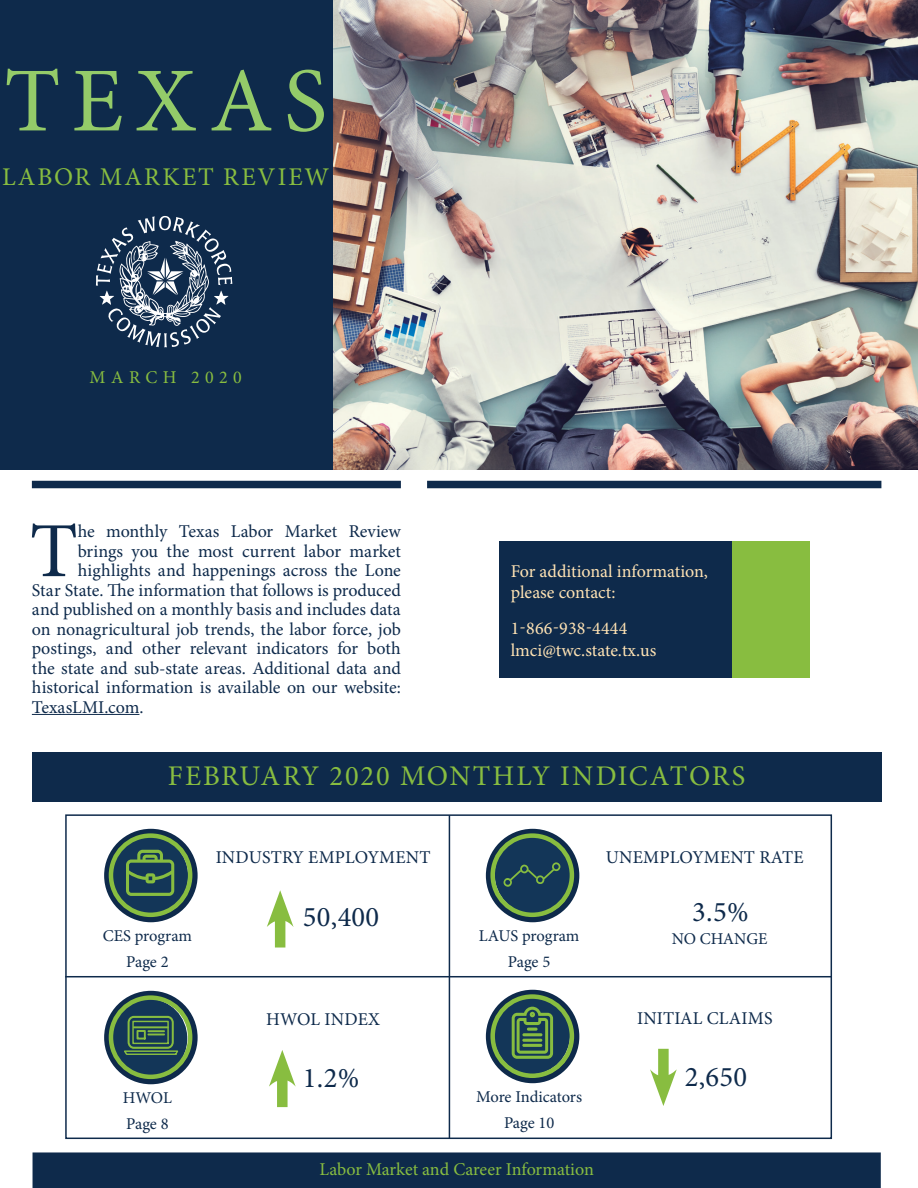
<style>
.page{position:relative;width:918px;height:1188px;background:#fff}
.page>*{position:absolute;margin:0;border:0;box-sizing:border-box;transform-origin:0 0}
.t1{font:91.5px "Minion Pro";letter-spacing:.13em;color:#94cb69}
.t2{font:78px "Minion Pro";color:#0e2a4b}
.t3{font:28.5px "Minion Pro";letter-spacing:.06em;color:#88bd40}
.t4{font:28.5px "Minion Pro";letter-spacing:.01em;color:#0e2a4b}
.t5{font:25.5px "Minion Pro";letter-spacing:.085em;color:#88bd40}
.t6{font:18px "Minion Pro";color:#0e2a4b}
.t7{font:18px/21.6px "Minion Pro";color:#ffe3b4}
.t8{font:18px "Minion Pro";color:#88bd40}
.t9{font:18px "Minion Pro";letter-spacing:.305em;color:#88bd40}
.t10{font:16.5px "Minion Pro";letter-spacing:-.005em;color:#0e2a4b}
</style>
<div class="page">
<div style="left:65px;top:814px;width:767px;height:325px;border:2px solid #0e2a4b"></div>
<hr style="left:449px;top:815px;width:1px;height:323px;background:#0e2a4b">
<div style="left:427px;top:481px;width:454px;height:7px;background:#0e2a4b"></div>
<div style="left:32px;top:481px;width:369px;height:7px;background:#0e2a4b"></div>
<hr style="left:65px;top:976px;width:766px;height:1px;background:#0e2a4b">
<div style="left:499px;top:541px;width:311px;height:137px;background:#0e2a4b"></div>
<div style="left:732px;top:541px;width:78px;height:137px;background:#88bd40"></div>
<div style="left:33px;top:1152px;width:848px;height:36px;background:#0e2a4b"></div>
<div style="left:0;top:0;width:333px;height:470px;background:#0e2a4b"></div>
<div style="left:32px;top:753px;width:849px;height:49px;background:#0e2a4b"></div>
<svg style="left:96px;top:216px;width:136px;height:131px"></svg>
<div style="left:658px;top:1049px;width:11px;height:36px;background:#88bd40"></div>
<svg style="left:650px;top:1069px;width:27px;height:37px"></svg>
<img style="left:333px;top:0;width:585px;height:470px">
<hr style="left:32px;top:714px;width:107px;height:1px;background:#0e2a4b">
<svg style="left:104px;top:828px;width:94px;height:92px"></svg>
<svg style="left:112px;top:836px;width:76px;height:79px;background:#1f4455"></svg>
<svg style="left:126px;top:850px;width:48px;height:46px;background:#3d674f"></svg>
<div style="left:104px;top:829px;width:94px;height:93px;border:6px solid #0e2a4b;border-radius:50%"></div>
<div style="left:109px;top:833px;width:83px;height:84px;border:4px solid #88bd40;border-radius:50%"></div>
<div style="left:275px;top:912px;width:10px;height:36px;background:#88bd40"></div>
<svg style="left:267px;top:890px;width:27px;height:37px"></svg>
<div style="left:277px;top:1071px;width:11px;height:36px;background:#88bd40"></div>
<svg style="left:269px;top:1050px;width:27px;height:37px"></svg>
<svg style="left:485px;top:828px;width:95px;height:90px"></svg>
<div style="left:495px;top:835px;width:76px;height:79px;background:#133658;border-radius:50%"></div>
<svg style="left:504px;top:862px;width:56px;height:25px"></svg>
<div style="left:486px;top:829px;width:93px;height:93px;border:6px solid #0e2a4b;border-radius:50%"></div>
<div style="left:490px;top:833px;width:84px;height:84px;border:4px solid #88bd40;border-radius:50%"></div>
<svg style="left:104px;top:990px;width:94px;height:93px"></svg>
<div style="left:111px;top:999px;width:76px;height:79px;background:#133658;border-radius:50%"></div>
<svg style="left:124px;top:1016px;width:54px;height:39px"></svg>
<div style="left:104px;top:991px;width:94px;height:93px;border:6px solid #0e2a4b;border-radius:50%"></div>
<div style="left:109px;top:995px;width:83px;height:84px;border:4px solid #88bd40;border-radius:50%"></div>
<svg style="left:485px;top:989px;width:95px;height:90px"></svg>
<div style="left:494px;top:995px;width:76px;height:79px;background:#133658;border-radius:50%"></div>
<svg style="left:512px;top:1007px;width:41px;height:52px"></svg>
<hr style="left:522px;top:1033px;width:20px;height:3px;background:#87bd40;border-radius:2px">
<hr style="left:522px;top:1039px;width:20px;height:3px;background:#87bd40;border-radius:2px">
<hr style="left:522px;top:1044px;width:20px;height:3px;background:#87bd40;border-radius:2px">
<div style="left:486px;top:990px;width:93px;height:93px;border:6px solid #0e2a4b;border-radius:50%"></div>
<div style="left:490px;top:994px;width:84px;height:84px;border:4px solid #88bd40;border-radius:50%"></div>
<p class="t1" style="left:4px;top:40px;width:325px">TEXAS</p>
<p class="t5" style="left:2px;top:159px;width:329px">LABOR MARKET REVIEW</p>
<p class="t9" style="left:89px;top:365px;width:154px">MARCH 2020</p>
<p class="t2" style="left:30px;top:499px;width:50px">T</p>
<p class="t6" style="left:78px;top:519px;width:325px">he monthly Texas Labor Market Review</p>
<p class="t6" style="left:78px;top:539px;width:325px">brings you the most current labor market</p>
<p class="t6" style="left:78px;top:558px;width:325px">highlights and happenings across the Lone</p>
<p class="t6" style="left:32px;top:578px;width:371px">Star State. The information that follows is produced</p>
<p class="t6" style="left:32px;top:597px;width:370px">and published on a monthly basis and includes data</p>
<p class="t6" style="left:32px;top:617px;width:370px">on nonagricultural job trends, the labor force, job</p>
<p class="t6" style="left:32px;top:636px;width:371px">postings, and other relevant indicators for both</p>
<p class="t6" style="left:32px;top:656px;width:371px">the state and sub-state areas. Additional data and</p>
<p class="t6" style="left:32px;top:675px;width:370px">historical information is available on our website:</p>
<p class="t6" style="left:32px;top:695px;width:113px">TexasLMI.com.</p>
<p class="t7" style="left:511px;top:560px;width:199px">For additional information, please contact:</p>
<p class="t7" style="left:511px;top:618px;width:118px">1-866-938-4444</p>
<p class="t7" style="left:511px;top:639px;width:147px">lmci@twc.state.tx.us</p>
<p class="t3" style="left:168px;top:757px;width:579px">FEBRUARY 2020 MONTHLY INDICATORS</p>
<p class="t10" style="left:103px;top:925px;width:91px">CES program</p>
<p class="t10" style="left:126px;top:951px;width:44px">Page 2</p>
<p class="t10" style="left:123px;top:1087px;width:51px">HWOL</p>
<p class="t10" style="left:126px;top:1113px;width:44px">Page 8</p>
<p class="t6" style="left:216px;top:845px;width:216px">INDUSTRY EMPLOYMENT</p>
<p class="t4" style="left:303px;top:898px;width:78px">50,400</p>
<p class="t6" style="left:266px;top:1007px;width:115px">HWOL INDEX</p>
<p class="t10" style="left:479px;top:925px;width:102px">LAUS program</p>
<p class="t10" style="left:508px;top:951px;width:44px">Page 5</p>
<p class="t6" style="left:606px;top:845px;width:199px">UNEMPLOYMENT RATE</p>
<p class="t4" style="left:692px;top:892px;width:58px">3.5%</p>
<p class="t10" style="left:672px;top:927px;width:97px">NO CHANGE</p>
<p class="t6" style="left:637px;top:1006px;width:137px">INITIAL CLAIMS</p>
<p class="t4" style="left:303px;top:1059px;width:58px">1.2%</p>
<p class="t10" style="left:476px;top:1086px;width:107px">More Indicators</p>
<p class="t10" style="left:504px;top:1112px;width:52px">Page 10</p>
<p class="t8" style="left:319px;top:1157px;width:276px">Labor Market and Career Information</p>
<p class="t4" style="left:685px;top:1057px;width:64px">2,650</p>
</div>
